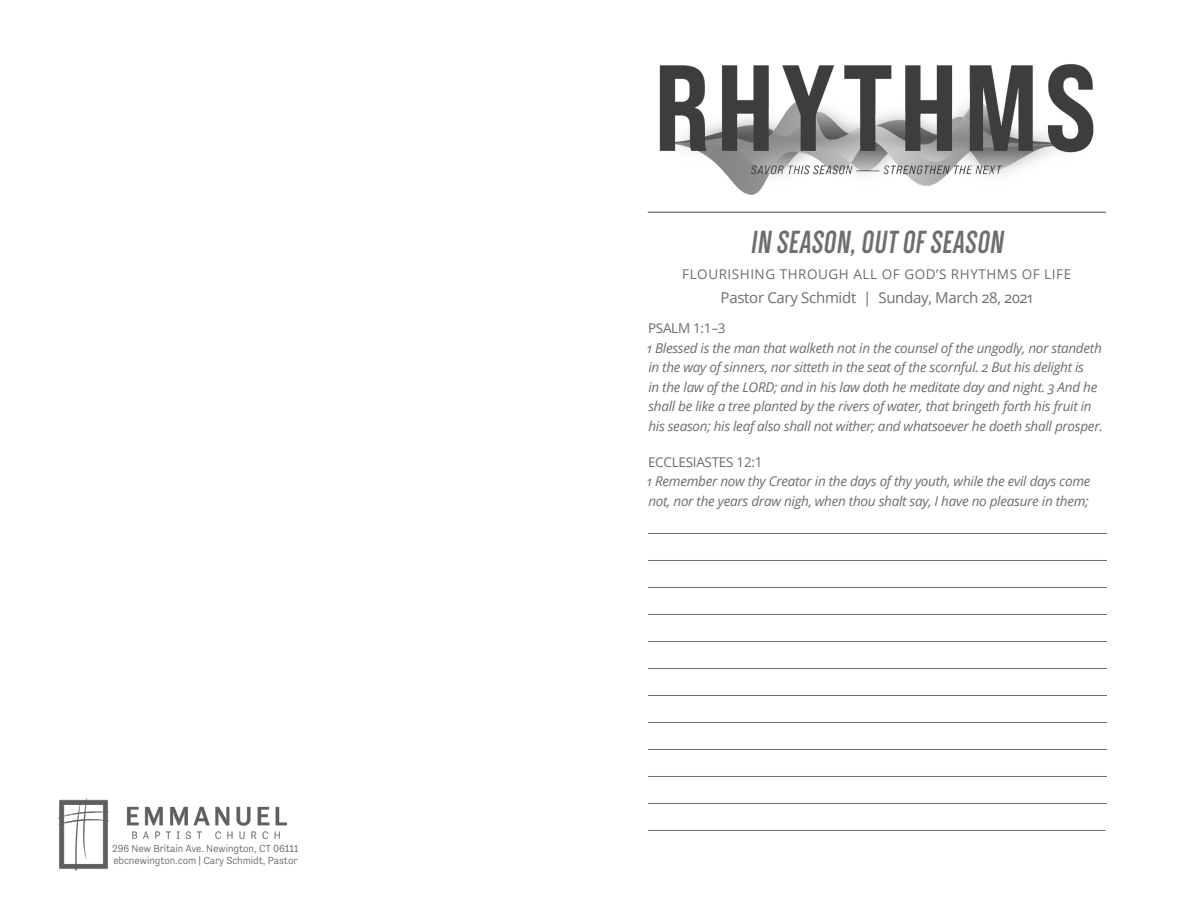
<style>
.page{position:relative;width:1188px;height:918px;background:#fff}
.page>*{position:absolute;margin:0;border:0;box-sizing:border-box;transform-origin:0 0}
.t1{font:700 33px "Dense";color:#6d6d6d}
.t2{font:15px "Open Sans";letter-spacing:-.02em;color:#6d6d6d}
.L3_Content{font:italic 13.5px/19.5px "Open Sans";letter-spacing:-.02em;color:#6d6d6d}
.L3_Content-2{font:13.5px "Open Sans";letter-spacing:.04em;color:#6d6d6d}
.L3_Content-3{font:13.5px "Open Sans";letter-spacing:-.02em;color:#6d6d6d}
.L2_Content__no_GREP{font:300 10.5px "Tenso";letter-spacing:-.01em;color:#5e5e5f}
</style>
<div class="page">
<hr style="left:648px;top:533px;width:459px;height:1px;background:#6d6d6d">
<hr style="left:648px;top:560px;width:459px;height:1px;background:#6d6d6d">
<hr style="left:648px;top:587px;width:459px;height:1px;background:#6d6d6d">
<hr style="left:648px;top:614px;width:459px;height:1px;background:#6d6d6d">
<hr style="left:648px;top:641px;width:459px;height:1px;background:#6d6d6d">
<hr style="left:648px;top:668px;width:459px;height:1px;background:#6d6d6d">
<hr style="left:648px;top:695px;width:459px;height:1px;background:#6d6d6d">
<hr style="left:648px;top:722px;width:459px;height:1px;background:#6d6d6d">
<hr style="left:648px;top:749px;width:459px;height:1px;background:#6d6d6d">
<hr style="left:648px;top:776px;width:459px;height:1px;background:#6d6d6d">
<hr style="left:648px;top:803px;width:459px;height:1px;background:#6d6d6d">
<hr style="left:648px;top:830px;width:458px;height:1px;background:#6d6d6d">
<img style="left:58px;top:799px;width:51px;height:71px">
<img style="left:127px;top:806px;width:160px;height:34px">
<hr style="left:648px;top:212px;width:458px;height:1px;background:#4d4d4d">
<img style="left:659px;top:64px;width:435px;height:131px">
<p class="L2_Content__no_GREP" style="left:112px;top:843px;width:188px">296 New Britain Ave. Newington, CT 06111</p>
<p class="L2_Content__no_GREP" style="left:113px;top:854px;width:186px">ebcnewington.com | Cary Schmidt, Pastor</p>
<p class="t1" style="left:751px;top:226px;width:258px">IN SEASON,OUT OF SEASON</p>
<p class="L3_Content-2" style="left:682px;top:265px;width:390px">FLOURISHING THROUGH ALL OF GOD’S RHYTHMS OF LIFE</p>
<p class="t2" style="left:721px;top:287px;width:314px">Pastor Cary Schmidt | Sunday, March 28, 2021</p>
<p class="L3_Content-2" style="left:648px;top:319px;width:79px">PSALM 1:1–3</p>
<p class="L3_Content" style="left:647px;top:337px;width:457px">1 Blessed is the man that walketh not in the counsel of the ungodly, nor standeth in the way of sinners, nor sitteth in the seat of the scornful. 2 But his delight is<br>in the law of the LORD; and in his law doth he meditate day and night. 3 And he shall be like a tree planted by the rivers of water, that bringeth forth his fruit in his season; his leaf also shall not wither; and whatsoever he doeth shall prosper.</p>
<p class="L3_Content-3" style="left:648px;top:452px;width:116px">ECCLESIASTES 12:1</p>
<p class="L3_Content" style="left:647px;top:471px;width:445px">1 Remember now thy Creator in the days of thy youth, while the evil days come not, nor the years draw nigh, when thou shalt say, I have no pleasure in them;</p>
</div>
